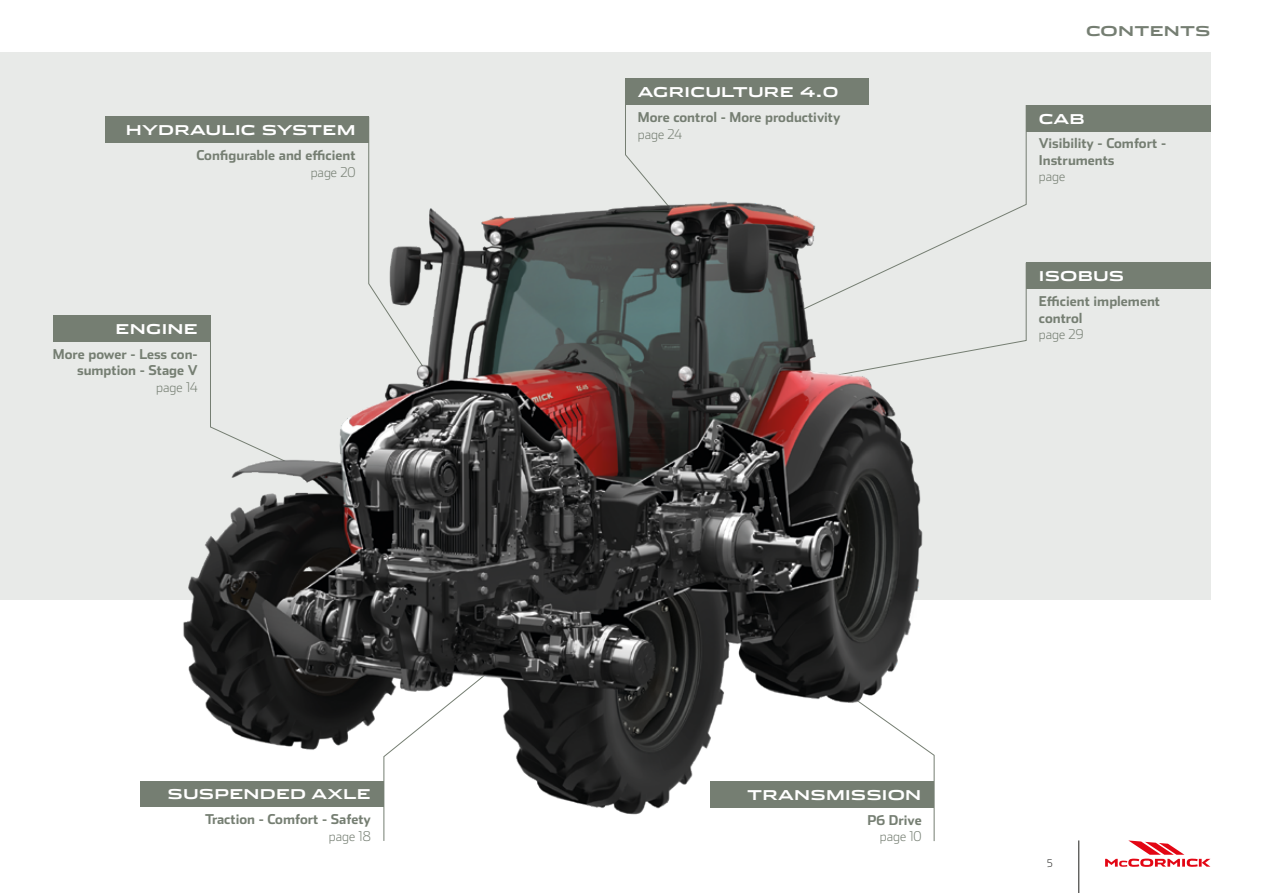
<style>
.page{position:relative;width:1263px;height:893px;background:#fff}
.page>*{position:absolute;margin:0;border:0;box-sizing:border-box;transform-origin:0 0}
.t1{font:700 13.5px/16.5px "Stainless";color:#757e72}
.t2{font:700 13.5px "Stainless Ext";letter-spacing:.02em;color:#fff}
.t3{font:200 13.5px "Stainless";color:#757e72}
.t4{font:700 13.5px "Stainless Ext";letter-spacing:.02em;color:#757e72}
.t5{font:200 10.5px "Stainless";color:#1d1d1b}
</style>
<div class="page">
<img style="left:0;top:52px;width:1211px;height:841px">
<p class="t2" style="left:126px;top:122px;width:231px">HYDRAULIC SYSTEM</p>
<p class="t1" style="left:196px;top:147px;width:161px">Configurable and efficient</p>
<p class="t3" style="left:311px;top:164px;width:46px">page 20</p>
<p class="t2" style="left:116px;top:321px;width:84px">ENGINE</p>
<p class="t1" style="left:53px;top:345px;width:146px;text-align:right">More power - Less con&shy;sumption - Stage V</p>
<p class="t3" style="left:156px;top:379px;width:43px">page 14</p>
<p class="t2" style="left:638px;top:84px;width:202px">AGRICULTURE 4.0</p>
<p class="t1" style="left:638px;top:109px;width:204px">More control - More productivity</p>
<p class="t3" style="left:638px;top:126px;width:46px">page 24</p>
<p class="t4" style="left:1086px;top:23px;width:126px">CONTENTS</p>
<p class="t2" style="left:1039px;top:111px;width:47px">CAB</p>
<p class="t1" style="left:1039px;top:135px;width:129px">Visibility - Comfort -<br>Instruments</p>
<p class="t3" style="left:1039px;top:169px;width:28px">page</p>
<p class="t2" style="left:1039px;top:268px;width:87px">ISOBUS</p>
<p class="t1" style="left:1039px;top:293px;width:123px">Efficient implement control</p>
<p class="t3" style="left:1039px;top:326px;width:46px">page 29</p>
<p class="t2" style="left:167px;top:786px;width:205px">SUSPENDED AXLE</p>
<p class="t2" style="left:747px;top:787px;width:176px">TRANSMISSION</p>
<p class="t1" style="left:205px;top:811px;width:167px">Traction - Comfort - Safety</p>
<p class="t3" style="left:329px;top:828px;width:43px">page 18</p>
<p class="t1" style="left:867px;top:811px;width:56px">P6 Drive</p>
<p class="t3" style="left:880px;top:828px;width:43px">page 10</p>
<p class="t5" style="left:1047px;top:857px;width:7px">5</p>
</div>
